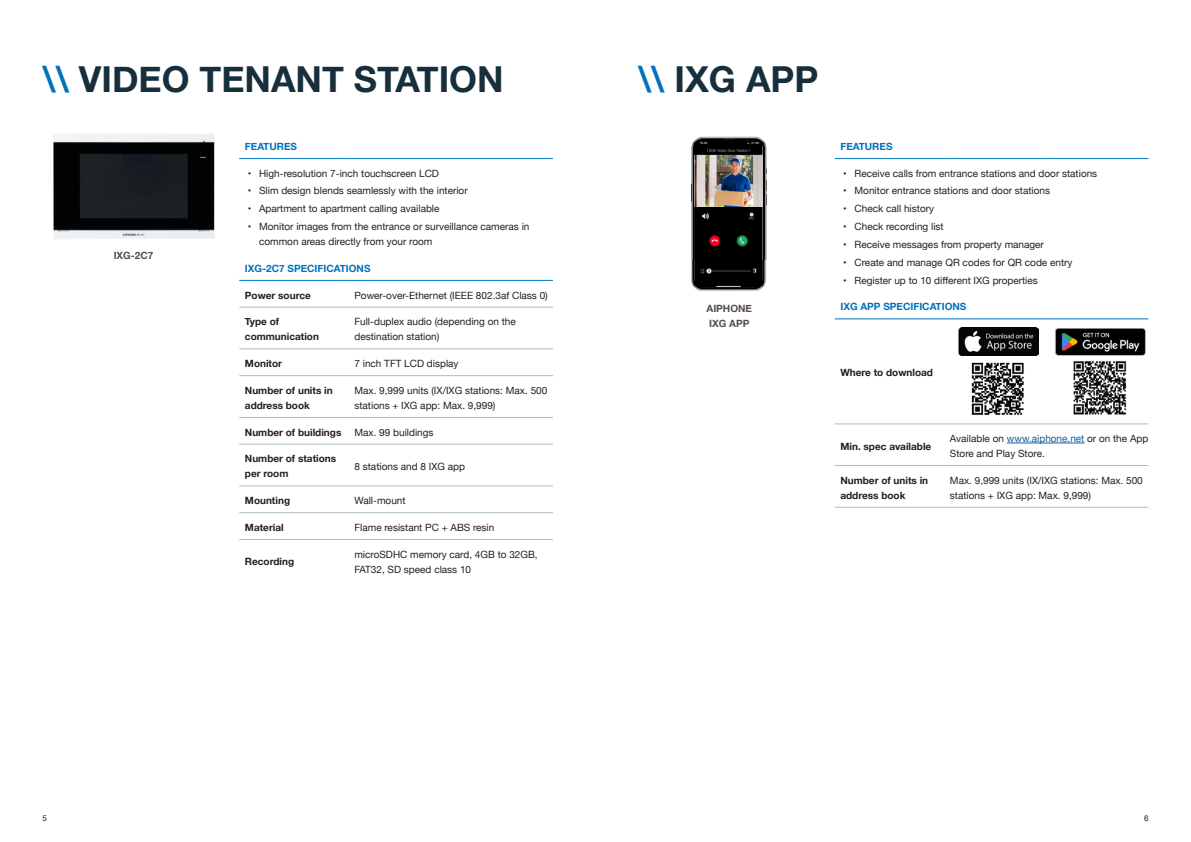
<style>
.page{position:relative;width:1191px;height:842px;background:#fff}
.page>*{position:absolute;margin:0;border:0;box-sizing:border-box;transform-origin:0 0}
.t1{font:700 35.8px "Helvetica Neue";color:#172e3c}
.t2{font:10px/15px "Helvetica Neue";color:#231f20}
.t3{font:700 10px/15px "Helvetica Neue";color:#231f20}
.t4{font:700 10px "Helvetica Neue";color:#0072bc}
.t5{font:700 10px/15px "Helvetica Neue";color:#574c49}
.t6{font:8px "Helvetica Neue";color:#231f20}
.s1{color:#0072bc}
.s2{color:#175d9e}
</style>
<div class="page">
<img style="left:53px;top:134px;width:162px;height:105px">
<hr style="left:239px;top:307px;width:110px;height:1px;background:#a9bcc1">
<hr style="left:349px;top:307px;width:204px;height:1px;background:#a9bcc1">
<hr style="left:239px;top:349px;width:110px;height:1px;background:#a9bcc1">
<hr style="left:349px;top:349px;width:204px;height:1px;background:#a9bcc1">
<hr style="left:239px;top:375px;width:110px;height:1px;background:#a9bcc1">
<hr style="left:349px;top:375px;width:204px;height:1px;background:#a9bcc1">
<hr style="left:239px;top:417px;width:110px;height:1px;background:#a9bcc1">
<hr style="left:349px;top:417px;width:204px;height:1px;background:#a9bcc1">
<hr style="left:239px;top:444px;width:110px;height:1px;background:#a9bcc1">
<hr style="left:349px;top:444px;width:204px;height:1px;background:#a9bcc1">
<hr style="left:239px;top:486px;width:110px;height:1px;background:#a9bcc1">
<hr style="left:349px;top:486px;width:204px;height:1px;background:#a9bcc1">
<hr style="left:239px;top:512px;width:110px;height:1px;background:#a9bcc1">
<hr style="left:349px;top:512px;width:204px;height:1px;background:#a9bcc1">
<hr style="left:239px;top:539px;width:110px;height:1px;background:#a9bcc1">
<hr style="left:349px;top:539px;width:204px;height:1px;background:#a9bcc1">
<hr style="left:239px;top:280px;width:110px;height:1px;background:#0072bc">
<hr style="left:349px;top:280px;width:204px;height:1px;background:#0072bc">
<hr style="left:239px;top:158px;width:110px;height:1px;background:#0072bc">
<hr style="left:349px;top:158px;width:204px;height:1px;background:#0072bc">
<hr style="left:834px;top:424px;width:110px;height:1px;background:#a9bcc1">
<hr style="left:944px;top:424px;width:102px;height:1px;background:#a9bcc1">
<hr style="left:1046px;top:424px;width:102px;height:1px;background:#a9bcc1">
<hr style="left:834px;top:465px;width:110px;height:1px;background:#a9bcc1">
<hr style="left:944px;top:465px;width:102px;height:1px;background:#a9bcc1">
<hr style="left:1046px;top:465px;width:102px;height:1px;background:#a9bcc1">
<hr style="left:834px;top:507px;width:110px;height:1px;background:#a9bcc1">
<hr style="left:944px;top:507px;width:102px;height:1px;background:#a9bcc1">
<hr style="left:1046px;top:507px;width:102px;height:1px;background:#a9bcc1">
<hr style="left:834px;top:319px;width:110px;height:1px;background:#0072bc">
<hr style="left:944px;top:319px;width:102px;height:1px;background:#0072bc">
<hr style="left:1046px;top:319px;width:102px;height:1px;background:#0072bc">
<hr style="left:834px;top:158px;width:110px;height:1px;background:#0072bc">
<hr style="left:944px;top:158px;width:102px;height:1px;background:#0072bc">
<hr style="left:1046px;top:158px;width:102px;height:1px;background:#0072bc">
<img style="left:958px;top:327px;width:80px;height:28px">
<img style="left:971px;top:363px;width:53px;height:52px">
<img style="left:1055px;top:328px;width:90px;height:27px">
<img style="left:1073px;top:361px;width:54px;height:54px">
<hr style="left:1006px;top:443px;width:78px;height:1px;background:#175d9e">
<img style="left:691px;top:136px;width:76px;height:155px">
<img style="left:694px;top:140px;width:68px;height:147px">
<img style="left:694px;top:156px;width:68px;height:50px">
<div style="left:694px;top:149px;width:65px;height:5px;background:#000"></div>
<img style="left:707px;top:147px;width:43px;height:5px">
<h1 class="t1" style="left:43px;top:51px;width:462px"><span class="s1">\\</span> VIDEO TENANT STATION</h1>
<p class="t5" style="left:114px;top:248px;width:41px">IXG-2C7</p>
<p class="t4" style="left:245px;top:139px;width:54px">FEATURES</p>
<p class="t2" style="left:248px;top:166px;width:193px">• High-resolution 7-inch touchscreen LCD</p>
<p class="t2" style="left:248px;top:184px;width:221px">• Slim design blends seamlessly with the interior</p>
<p class="t2" style="left:248px;top:202px;width:193px">• Apartment to apartment calling available</p>
<p class="t2" style="left:259px;top:220px;width:272px;text-indent:-11px">• Monitor images from the entrance or surveillance cameras in common areas directly from your room</p>
<p class="t4" style="left:245px;top:260px;width:127px">IXG-2C7 SPECIFICATIONS</p>
<p class="t3" style="left:245px;top:288px;width:67px">Power source</p>
<p class="t2" style="left:354px;top:288px;width:195px">Power-over-Ethernet (IEEE 802.3af Class 0)</p>
<p class="t3" style="left:245px;top:315px;width:76px">Type of communication</p>
<p class="t2" style="left:354px;top:315px;width:163px">Full-duplex audio (depending on the destination station)</p>
<p class="t3" style="left:245px;top:356px;width:39px">Monitor</p>
<p class="t2" style="left:354px;top:357px;width:106px">7 inch TFT LCD display</p>
<p class="t3" style="left:245px;top:383px;width:89px">Number of units in address book</p>
<p class="t2" style="left:354px;top:383px;width:194px">Max. 9,999 units (IX/IXG stations: Max. 500 stations + IXG app: Max. 9,999)</p>
<p class="t3" style="left:245px;top:425px;width:98px">Number of buildings</p>
<p class="t2" style="left:354px;top:425px;width:81px">Max. 99 buildings</p>
<p class="t3" style="left:245px;top:452px;width:93px">Number of stations per room</p>
<p class="t2" style="left:354px;top:459px;width:112px">8 stations and 8 IXG app</p>
<p class="t3" style="left:245px;top:493px;width:47px">Mounting</p>
<p class="t2" style="left:354px;top:494px;width:53px">Wall-mount</p>
<p class="t3" style="left:245px;top:520px;width:40px">Material</p>
<p class="t2" style="left:354px;top:520px;width:141px">Flame resistant PC + ABS resin</p>
<p class="t3" style="left:245px;top:554px;width:51px">Recording</p>
<p class="t2" style="left:354px;top:547px;width:185px">microSDHC memory card, 4GB to 32GB,<br>FAT32, SD speed class 10</p>
<h1 class="t1" style="left:638px;top:51px;width:182px"><span class="s1">\\</span> IXG APP</h1>
<p class="t5" style="left:706px;top:301px;width:47px">AIPHONE<br>IXG APP</p>
<p class="t4" style="left:840px;top:139px;width:54px">FEATURES</p>
<p class="t2" style="left:843px;top:166px;width:255px">• Receive calls from entrance stations and door stations</p>
<p class="t2" style="left:843px;top:184px;width:208px">• Monitor entrance stations and door stations</p>
<p class="t2" style="left:843px;top:202px;width:92px">• Check call history</p>
<p class="t2" style="left:843px;top:220px;width:102px">• Check recording list</p>
<p class="t2" style="left:843px;top:237px;width:202px">• Receive messages from property manager</p>
<p class="t2" style="left:843px;top:255px;width:231px">• Create and manage QR codes for QR code entry</p>
<p class="t2" style="left:843px;top:273px;width:196px">• Register up to 10 different IXG properties</p>
<p class="t4" style="left:840px;top:299px;width:127px">IXG APP SPECIFICATIONS</p>
<p class="t3" style="left:840px;top:365px;width:94px">Where to download</p>
<p class="t3" style="left:840px;top:439px;width:92px">Min. spec available</p>
<p class="t2" style="left:950px;top:431px;width:200px">Available on <span class="s2">www.aiphone.net</span> or on the App<br>Store and Play Store.</p>
<p class="t3" style="left:840px;top:473px;width:89px">Number of units in address book</p>
<p class="t2" style="left:950px;top:473px;width:194px">Max. 9,999 units (IX/IXG stations: Max. 500 stations + IXG app: Max. 9,999)</p>
<p class="t6" style="left:43px;top:812px;width:6px">5</p>
<p class="t6" style="left:1144px;top:812px;width:6px">6</p>
</div>
